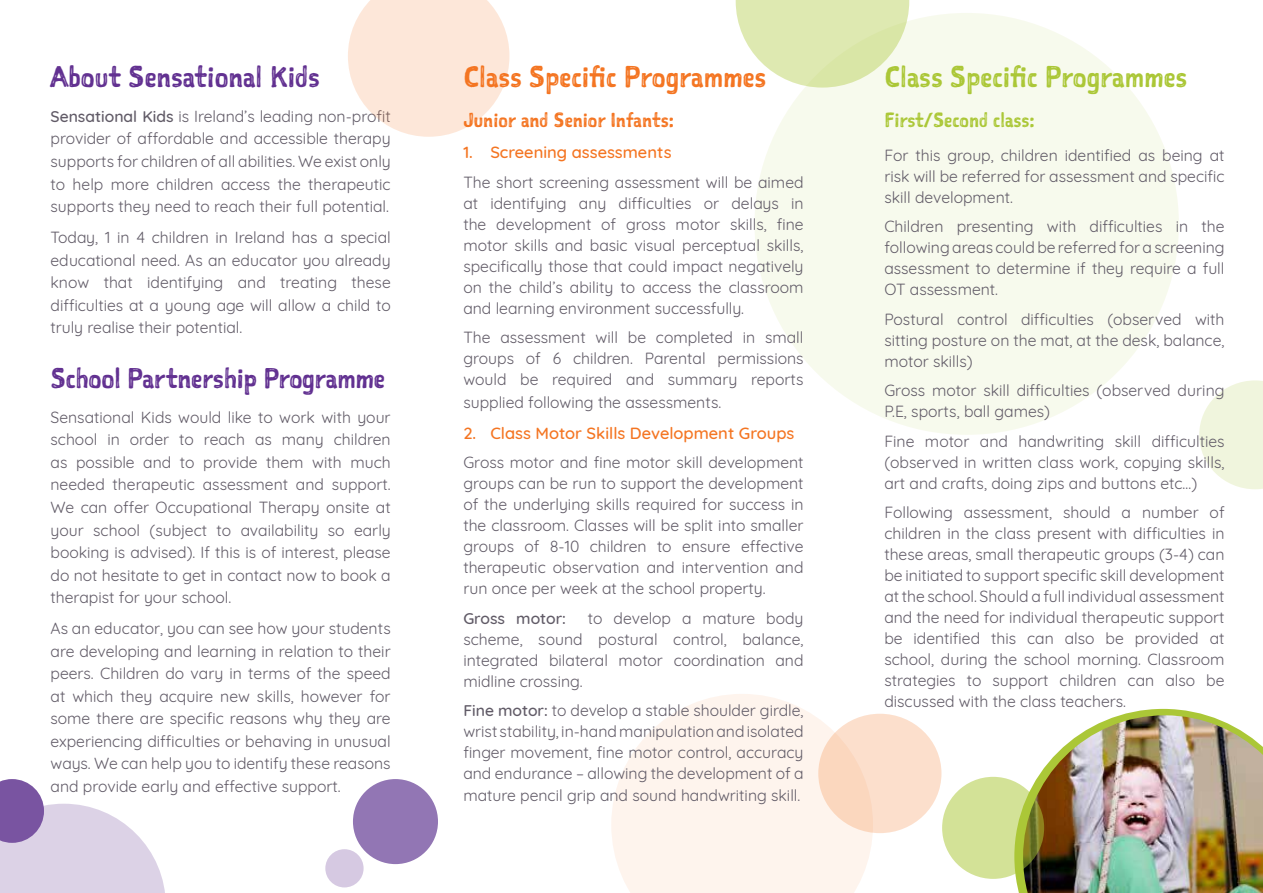
<style>
.page{position:relative;width:1263px;height:893px;background:#fff}
.page>*{position:absolute;margin:0;border:0;box-sizing:border-box;transform-origin:0 0}
.t1{font:28.5px "Sketchnote Square";color:#f47522}
.t2{font:28.5px "Sketchnote Square";color:#abc737}
.t3{font:28.5px "Sketchnote Square";color:#623191}
.t4{font:27px "Sketchnote Square";letter-spacing:-.01em;color:#623191}
.t5{font:19.5px "Sketchnote Square";color:#f47522}
.t6{font:19.5px "Sketchnote Square";color:#abc737}
.t7{font:500 16.5px "Quicksand";color:#f47522}
.t8{font:15.75px/21px "Quicksand";color:#615b67;text-align:justify}
.t9{font:500 15.75px "Quicksand";color:#615b67}
.s1{font-weight:500}
</style>
<div class="page">
<svg style="left:611px;top:694px;width:262px;height:199px;background:#fef5ef"></svg>
<div style="left:353px;top:779px;width:85px;height:85px;background:#9276b4;border-radius:50%"></div>
<svg style="left:1014px;top:709px;width:191px;height:184px"></svg>
<img style="left:1023px;top:715px;width:240px;height:178px">
<svg style="left:0;top:779px;width:165px;height:114px"></svg>
<svg style="left:942px;top:777px;width:102px;height:102px;background:#c6d584"></svg>
<div style="left:325px;top:849px;width:39px;height:38px;background:#d6c9e2;border-radius:50%"></div>
<div style="left:818px;top:714px;width:123px;height:119px;background:linear-gradient(to right,#fbd7bf,#fce1d0);border-radius:50%"></div>
<svg style="left:736px;top:0;width:173px;height:86px;background:#e2ecbb"></svg>
<div style="left:754px;top:13px;width:425px;height:422px;background:#f7faed;border-radius:50%"></div>
<svg style="left:1199px;top:380px;width:64px;height:109px"></svg>
<svg style="left:348px;top:0;width:161px;height:137px"></svg>
<h1 class="t3" style="left:51px;top:57px;width:271px">About Sensational Kids</h1>
<p class="t8" style="left:51px;top:103px;width:342px;line-height:22.5px"><span class="s1">Sensational Kids</span> is Ireland’s leading non-profit provider of affordable and accessible therapy supports for children of all abilities. We exist only to help more children access the therapeutic supports they need to reach their full potential.</p>
<p class="t8" style="left:51px;top:225px;width:342px;line-height:22.5px">Today, 1 in 4 children in Ireland has a special educational need. As an educator you already know that identifying and treating these difficulties at a young age will allow a child to truly realise their potential.</p>
<h2 class="t4" style="left:51px;top:360px;width:336px">School Partnership Programme</h2>
<p class="t8" style="left:51px;top:404px;width:342px;line-height:22.5px">Sensational Kids would like to work with your school in order to reach as many children as possible and to provide them with much needed therapeutic assessment and support.<br>We can offer Occupational Therapy onsite at your school (subject to availability so early booking is advised). If this is of interest, please do not hesitate to get in contact now to book a therapist for your school.</p>
<p class="t8" style="left:51px;top:616px;width:342px;line-height:22.5px">As an educator, you can see how your students are developing and learning in relation to their peers. Children do vary in terms of the speed at which they acquire new skills, however for some there are specific reasons why they are experiencing difficulties or behaving in unusual ways. We can help you to identify these reasons and provide early and effective support.</p>
<h1 class="t1" style="left:463px;top:57px;width:304px">Class Specific Programmes</h1>
<p class="t5" style="left:463px;top:107px;width:212px">Junior and Senior Infants:</p>
<p class="t7" style="left:463px;top:139px;width:210px">1. Screening assessments</p>
<p class="t8" style="left:463px;top:170px;width:342px">The short screening assessment will be aimed at identifying any difficulties or delays in the development of gross motor skills, fine motor skills and basic visual perceptual skills, specifically those that could impact negatively on the child’s ability to access the classroom and learning environment successfully.</p>
<p class="t8" style="left:463px;top:325px;width:342px">The assessment will be completed in small groups of 6 children. Parental permissions would be required and summary reports</p>
<p class="t8" style="left:463px;top:390px;width:259px">supplied following the assessments.</p>
<p class="t7" style="left:463px;top:419px;width:332px">2. Class Motor Skills Development Groups</p>
<p class="t8" style="left:463px;top:450px;width:342px">Gross motor and fine motor skill development groups can be run to support the development of the underlying skills required for success in the classroom. Classes will be split into smaller groups of 8-10 children to ensure effective therapeutic observation and intervention and run once per week at the school property.</p>
<p class="t9" style="left:463px;top:605px;width:104px">Gross motor:</p>
<p class="t8" style="left:463px;top:606px;width:342px;text-indent:125px">to develop a mature body scheme, sound postural control, balance, integrated bilateral motor coordination and midline crossing.</p>
<p class="t8" style="left:463px;top:698px;width:342px"><span class="s1">Fine motor:</span> to develop a stable shoulder girdle, wrist stability, in-hand manipulation and isolated finger movement, fine motor control, accuracy and endurance – allowing the development of a mature pencil grip and sound handwriting skill.</p>
<h1 class="t2" style="left:884px;top:57px;width:304px">Class Specific Programmes</h1>
<p class="t6" style="left:884px;top:107px;width:152px">First/Second class:</p>
<p class="t8" style="left:884px;top:143px;width:342px">For this group, children identified as being at risk will be referred for assessment and specific skill development.</p>
<p class="t8" style="left:884px;top:215px;width:342px">Children presenting with difficulties in the following areas could be referred for a screening assessment to determine if they require a full OT assessment.</p>
<p class="t8" style="left:884px;top:307px;width:342px">Postural control difficulties (observed with sitting posture on the mat, at the desk, balance, motor skills)</p>
<p class="t8" style="left:884px;top:379px;width:342px">Gross motor skill difficulties (observed during<br>P.E, sports, ball games)</p>
<p class="t8" style="left:884px;top:429px;width:342px">Fine motor and handwriting skill difficulties (observed in written class work, copying skills, art and crafts, doing zips and buttons etc…)</p>
<p class="t8" style="left:884px;top:501px;width:342px">Following assessment, should a number of children in the class present with difficulties in these areas, small therapeutic groups (3-4) can be initiated to support specific skill development at the school. Should a full individual assessment and the need for individual therapeutic support be identified this can also be provided at school, during the school morning. Classroom strategies to support children can also be discussed with the class teachers.</p>
</div>
